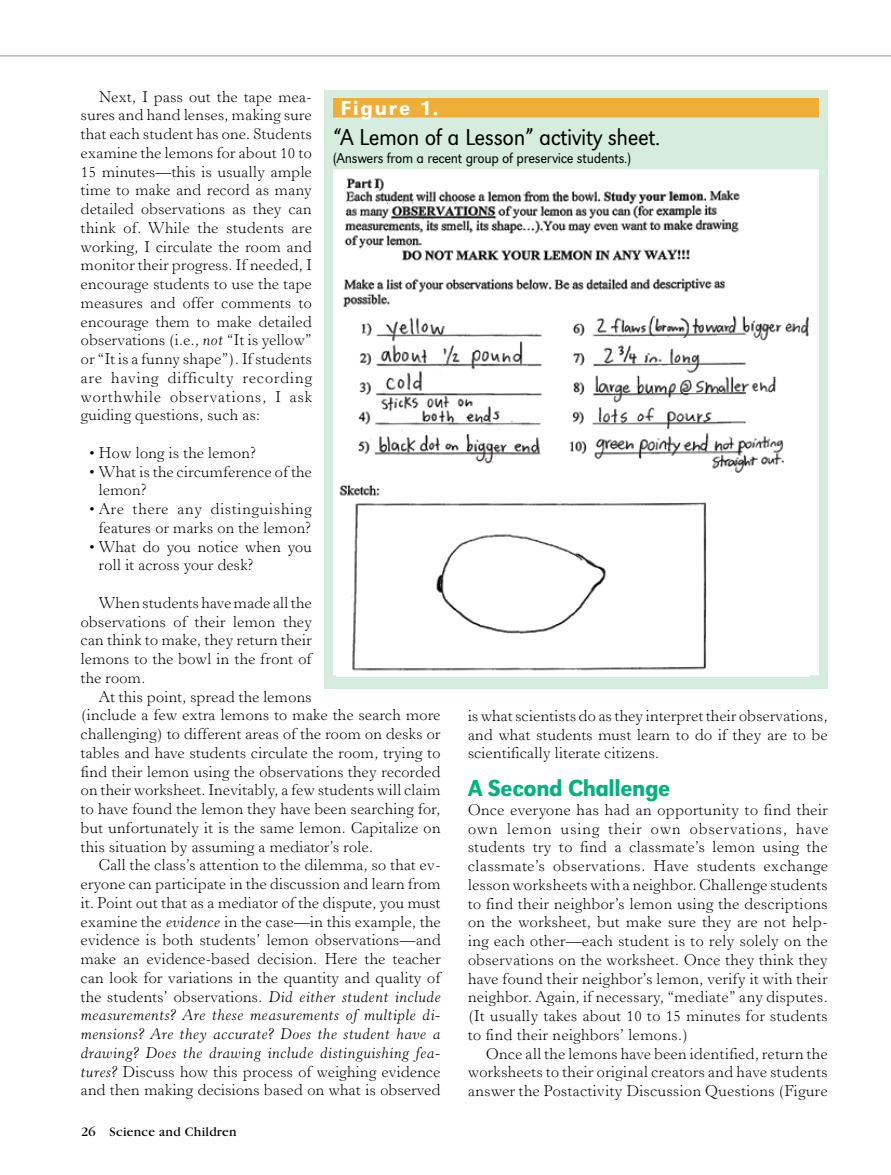
<style>
.page{position:relative;width:891px;height:1175px;background:#fff}
.page>*{position:absolute;margin:0;border:0;box-sizing:border-box;transform-origin:0 0}
.t1{font:24px "URW Grotesk T Ligh Narr";letter-spacing:-.02em;color:#000}
.t2{font:24px "URW Grotesk T Medi Narr";letter-spacing:-.02em;color:#00b37d}
.t3{font:500 21px "URW Grotesk T";letter-spacing:.085em;color:#fff}
.t4{font:300 15.75px/18.8px "Horley Old Style";letter-spacing:.02em;color:#000;text-align:justify}
.t5{font:300 15.75px/18.8px "Horley Old Style";letter-spacing:.045em;color:#000;text-align:center}
.t6{font:15px "URW Grotesk T Ligh Narr";letter-spacing:-.02em;color:#000}
.t7{font:13.5px "Garamond";letter-spacing:.02em;color:#000}
.s1{font-weight:600}
.s2{font-style:italic}
</style>
<div class="page">
<div style="left:324px;top:90px;width:504px;height:598px;background:#d5ecdf"></div>
<div style="left:333px;top:98px;width:486px;height:20px;background:#efae35"></div>
<div style="left:333px;top:169px;width:486px;height:506px;background:#fff"></div>
<hr style="left:0;top:56px;width:891px;height:1px;background:#939598">
<img style="left:336px;top:177px;width:474px;height:499px">
<p class="t4" style="left:81px;top:88px;width:233px;text-indent:18px">Next, I pass out the tape mea&shy;sures and hand lenses, making sure that each student has one. Students examine the lemons for about 10 to 15 minutes<span class="s1">—</span>this is usually ample time to make and record as many detailed observations as they can think of. While the students are working, I circulate the room and monitor their progress. If needed, I encourage students to use the tape measures and offer comments to encourage them to make detailed observations (i.e., <span class="s2">not</span> “It is yellow” or “It is a funny shape”). If students are having difficulty recording worthwhile observations, I ask guiding questions, such as:</p>
<p class="t4" style="left:90px;top:444px;width:168px">• How long is the lemon?</p>
<p class="t4" style="left:99px;top:463px;width:214px;text-indent:-9px">• What is the circumference of the lemon?</p>
<p class="t5" style="left:90px;top:500px;width:223px">• Are there any distinguishing features or marks on the lemon?</p>
<p class="t4" style="left:99px;top:538px;width:214px;text-indent:-9px">• What do you notice when you roll it across your desk?</p>
<p class="t4" style="left:81px;top:594px;width:233px;text-indent:18px">When students have made all the observations of their lemon they can think to make, they return their lemons to the bowl in the front of the room.</p>
<p class="t4" style="left:81px;top:687px;width:361px;text-align:left;text-indent:18px">At this point, spread the lemons<br>(include a few extra lemons to make the search more challenging) to different areas of the room on desks or tables and have students circulate the room, trying to find their lemon using the observations they recorded on their worksheet. Inevitably, a few students will claim to have found the lemon they have been searching for, but unfortunately it is the same lemon. Capitalize on this situation by assuming a mediator’s role.</p>
<p class="t4" style="left:81px;top:856px;width:362px;text-indent:18px">Call the class’s attention to the dilemma, so that ev&shy;eryone can participate in the discussion and learn from it. Point out that as a mediator of the dispute, you must examine the <span class="s2">evidence</span> in the case<span class="s1">—</span>in this example, the evidence is both students’ lemon observations<span class="s1">—</span>and make an evidence-based decision. Here the teacher can look for variations in the quantity and quality of the students’ observations. <span class="s2">Did either student include measurements? Are these measurements of multiple di&shy;mensions? Are they accurate? Does the student have a drawing? Does the drawing include distinguishing fea&shy;tures?</span> Discuss how this process of weighing evidence and then making decisions based on what is observed</p>
<h2 class="t3" style="left:340px;top:96px;width:100px">Figure 1.</h2>
<h1 class="t1" style="left:333px;top:124px;width:329px">“A Lemon of a Lesson” activity sheet.</h1>
<p class="t6" style="left:333px;top:150px;width:299px">(Answers from a recent group of preservice students.)</p>
<p class="t4" style="left:468px;top:707px;width:361px">is what scientists do as they interpret their observations, and what students must learn to do if they are to be scientifically literate citizens.</p>
<h1 class="t2" style="left:468px;top:774px;width:204px">A Second Challenge</h1>
<p class="t4" style="left:468px;top:800px;width:362px">Once everyone has had an opportunity to find their own lemon using their own observations, have students try to find a classmate’s lemon using the classmate’s observations. Have students exchange lesson worksheets with a neighbor. Challenge students to find their neighbor’s lemon using the descriptions on the worksheet, but make sure they are not help&shy;ing each other<span class="s1">—</span>each student is to rely solely on the observations on the worksheet. Once they think they have found their neighbor’s lemon, verify it with their neighbor. Again, if necessary, “mediate” any disputes. (It usually takes about 10 to 15 minutes for students to find their neighbors’ lemons.)</p>
<p class="t4" style="left:468px;top:1044px;width:361px;text-indent:18px">Once all the lemons have been identified, return the worksheets to their original creators and have students answer the Postactivity Discussion Questions (Figure</p>
<p class="t7" style="left:81px;top:1124px;width:157px">26 Science and Children</p>
</div>
